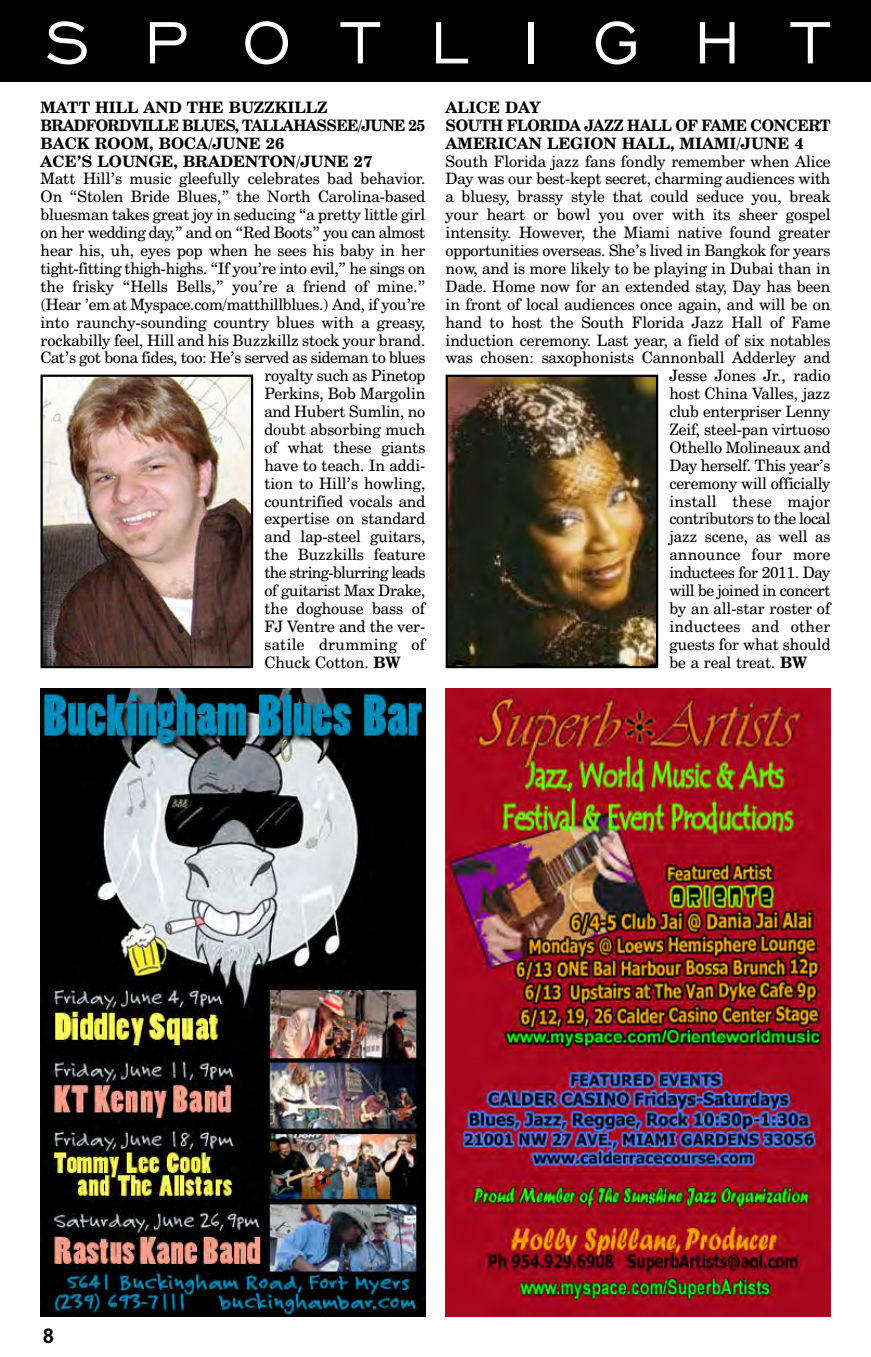
<style>
.page{position:relative;width:871px;height:1357px;background:#fff}
.page>*{position:absolute;margin:0;border:0;box-sizing:border-box;transform-origin:0 0}
.t1{font:76.5px "Engravers Gothic BT";letter-spacing:.7em;color:#fff}
.t2{font:700 20.25px "Arial";color:#000}
.t3{font:15.75px "Century Schoolbook BT";color:#000}
.t4{font:15.75px "Century Schoolbook BT";letter-spacing:-.02em;color:#000}
.t5{font:700 15.75px/18px "Century Schoolbook BT";color:#000}
.t6{font:700 15.75px/17.8px "Century Schoolbook BT";letter-spacing:-.02em;color:#000}
.t7{font:15.75px "Century Schoolbook BT";letter-spacing:.02em;color:#000}
.t8{font:15.75px "Century Schoolbook BT";letter-spacing:-.04em;color:#000}
.t9{font:15.75px "Century Schoolbook BT";letter-spacing:-.025em;color:#000}
.s1{font-weight:700}
</style>
<div class="page">
<div style="left:0;top:0;width:871px;height:81px;background:#000"></div>
<img style="left:43px;top:378px;width:207px;height:287px">
<div style="left:40px;top:375px;width:213px;height:293px;border:2px solid #000"></div>
<img style="left:449px;top:378px;width:206px;height:287px">
<div style="left:446px;top:375px;width:212px;height:293px;border:2px solid #000"></div>
<img style="left:41px;top:689px;width:384px;height:627px">
<img style="left:446px;top:689px;width:384px;height:627px">
<h1 class="t1" style="left:45px;top:-8px;width:783px">SPOTLIGHT</h1>
<p class="t6" style="left:446px;top:100px;width:386px">ALICE DAY<br>SOUTH FLORIDA JAZZ HALL OF FAME CONCERT<br>AMERICAN LEGION HALL, MIAMI/JUNE 4</p>
<p class="t3" style="left:446px;top:155px;width:386px">South Florida jazz fans fondly remember when Alice</p>
<p class="t3" style="left:446px;top:173px;width:386px">Day was our best-kept secret, charming audiences with</p>
<p class="t3" style="left:446px;top:191px;width:386px">a bluesy, brassy style that could seduce you, break</p>
<p class="t3" style="left:446px;top:209px;width:386px">your heart or bowl you over with its sheer gospel</p>
<p class="t3" style="left:446px;top:227px;width:386px">intensity. However, the Miami native found greater</p>
<p class="t3" style="left:446px;top:245px;width:386px">opportunities overseas. She’s lived in Bangkok for years</p>
<p class="t3" style="left:446px;top:263px;width:386px">now, and is more likely to be playing in Dubai than in</p>
<p class="t3" style="left:446px;top:280px;width:386px">Dade. Home now for an extended stay, Day has been</p>
<p class="t3" style="left:446px;top:298px;width:386px">in front of local audiences once again, and will be on</p>
<p class="t3" style="left:446px;top:316px;width:386px">hand to host the South Florida Jazz Hall of Fame</p>
<p class="t3" style="left:446px;top:334px;width:386px">induction ceremony. Last year, a field of six notables</p>
<p class="t3" style="left:446px;top:352px;width:386px">was chosen: saxophonists Cannonball Adderley and</p>
<p class="t3" style="left:669px;top:370px;width:162px">Jesse Jones Jr., radio</p>
<p class="t3" style="left:669px;top:388px;width:162px">host China Valles, jazz</p>
<p class="t3" style="left:669px;top:406px;width:162px">club enterpriser Lenny</p>
<p class="t3" style="left:669px;top:424px;width:162px">Zeif, steel-pan virtuoso</p>
<p class="t3" style="left:669px;top:441px;width:162px">Othello Molineaux and</p>
<p class="t4" style="left:669px;top:459px;width:162px">Day herself. This year’s</p>
<p class="t3" style="left:669px;top:477px;width:162px">ceremony will officially</p>
<p class="t7" style="left:669px;top:495px;width:162px">install these major</p>
<p class="t9" style="left:669px;top:513px;width:162px">contributors to the local</p>
<p class="t3" style="left:669px;top:531px;width:162px">jazz scene, as well as</p>
<p class="t3" style="left:669px;top:549px;width:162px">announce four more</p>
<p class="t4" style="left:669px;top:567px;width:162px">inductees for 2011. Day</p>
<p class="t4" style="left:669px;top:585px;width:162px">will be joined in concert</p>
<p class="t3" style="left:669px;top:602px;width:162px">by an all-star roster of</p>
<p class="t7" style="left:669px;top:620px;width:162px">inductees and other</p>
<p class="t3" style="left:669px;top:638px;width:162px">guests for what should</p>
<p class="t3" style="left:669px;top:656px;width:139px">be a real treat. <span class="s1">BW</span></p>
<p class="t5" style="left:40px;top:100px;width:386px">MATT HILL AND THE BUZZKILLZ<br>BRADFORDVILLE BLUES, TALLAHASSEE/JUNE 25<br>BACK ROOM, BOCA/JUNE 26<br>ACE’S LOUNGE, BRADENTON/JUNE 27</p>
<p class="t3" style="left:40px;top:173px;width:386px">Matt Hill’s music gleefully celebrates bad behavior.</p>
<p class="t3" style="left:40px;top:191px;width:386px">On “Stolen Bride Blues,” the North Carolina-based</p>
<p class="t3" style="left:40px;top:209px;width:386px">bluesman takes great joy in seducing “a pretty little girl</p>
<p class="t4" style="left:40px;top:227px;width:386px">on her wedding day,” and on “Red Boots” you can almost</p>
<p class="t3" style="left:40px;top:245px;width:386px">hear his, uh, eyes pop when he sees his baby in her</p>
<p class="t4" style="left:40px;top:263px;width:386px">tight-fitting thigh-highs. “If you’re into evil,” he sings on</p>
<p class="t3" style="left:40px;top:280px;width:386px">the frisky “Hells Bells,” you’re a friend of mine.”</p>
<p class="t3" style="left:40px;top:298px;width:386px">(Hear ’em at Myspace.com/matthillblues.) And, if you’re</p>
<p class="t3" style="left:40px;top:316px;width:386px">into raunchy-sounding country blues with a greasy,</p>
<p class="t3" style="left:40px;top:334px;width:386px">rockabilly feel, Hill and his Buzzkillz stock your brand.</p>
<p class="t4" style="left:40px;top:352px;width:386px">Cat’s got bona fides, too: He’s served as sideman to blues</p>
<p class="t3" style="left:264px;top:370px;width:162px">royalty such as Pinetop</p>
<p class="t3" style="left:264px;top:388px;width:162px">Perkins, Bob Margolin</p>
<p class="t3" style="left:264px;top:406px;width:162px">and Hubert Sumlin, no</p>
<p class="t3" style="left:264px;top:424px;width:162px">doubt absorbing much</p>
<p class="t3" style="left:264px;top:441px;width:162px">of what these giants</p>
<p class="t3" style="left:264px;top:459px;width:162px">have to teach. In addi-</p>
<p class="t3" style="left:264px;top:477px;width:162px">tion to Hill’s howling,</p>
<p class="t3" style="left:264px;top:495px;width:162px">countrified vocals and</p>
<p class="t3" style="left:264px;top:513px;width:162px">expertise on standard</p>
<p class="t3" style="left:264px;top:531px;width:162px">and lap-steel guitars,</p>
<p class="t3" style="left:264px;top:549px;width:162px">the Buzzkills feature</p>
<p class="t8" style="left:264px;top:567px;width:162px">the string-blurring leads</p>
<p class="t3" style="left:264px;top:585px;width:162px">of guitarist Max Drake,</p>
<p class="t3" style="left:264px;top:602px;width:162px">the doghouse bass of</p>
<p class="t3" style="left:264px;top:620px;width:162px">FJ Ventre and the ver-</p>
<p class="t7" style="left:264px;top:638px;width:162px">satile drumming of</p>
<p class="t3" style="left:264px;top:656px;width:137px">Chuck Cotton. <span class="s1">BW</span></p>
<p class="t2" style="left:43px;top:1329px;width:13px">8</p>
</div>
